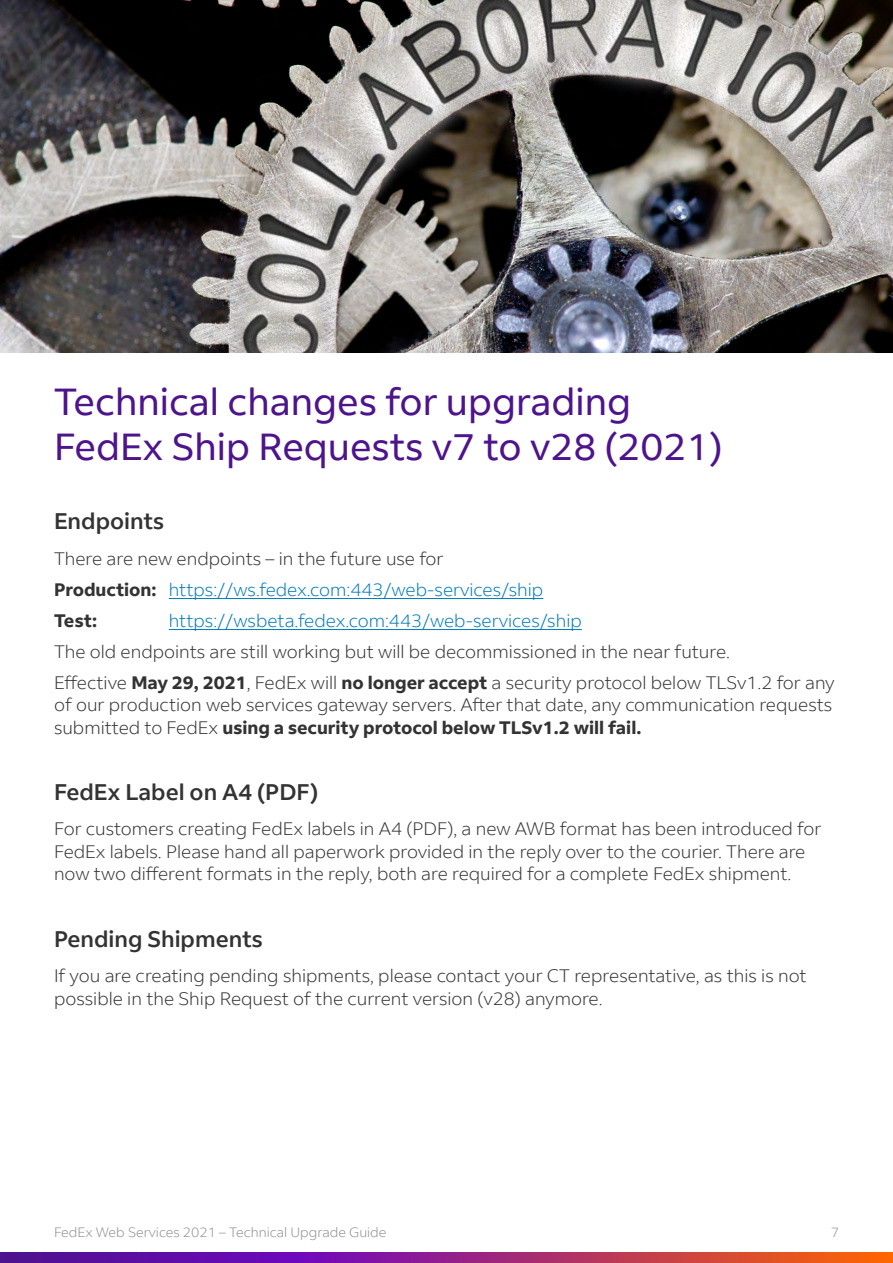
<style>
.page{position:relative;width:893px;height:1263px;background:#fff}
.page>*{position:absolute;margin:0;border:0;box-sizing:border-box;transform-origin:0 0}
.t1{font:37.5px/45px "Fed Ex Sans";color:#4d148c}
.t2{font:500 22.5px "Fed Ex Sans";color:#333}
.t3{font:300 18px/22.5px "Fed Ex Sans";color:#333}
.t4{font:300 18px/31px "Fed Ex Sans";color:#007ab7}
.t5{font:300 13.5px "Fed Ex Sans";color:#8e8e8e}
.s1{color:#333}
.s2{font-weight:700;color:#333}
.s3{font-weight:700}
</style>
<div class="page">
<img style="left:0;top:1252px;width:893px;height:11px">
<img style="left:0;top:0;width:893px;height:353px">
<hr style="left:169px;top:598px;width:374px;height:1px;background:#007ab7">
<hr style="left:169px;top:629px;width:413px;height:1px;background:#007ab7">
<h1 class="t1" style="left:54px;top:379px;width:670px">Technical changes for upgrading<br>FedEx Ship Requests v7 to v28 (2021)</h1>
<p class="t2" style="left:54px;top:508px;width:112px">Endpoints</p>
<p class="t4" style="left:54px;top:543px;width:491px"><span class="s1">There are new endpoints – in the future use for<br></span><span class="s2">Production:</span> https://ws.fedex.com:443/web-services/ship<br><span class="s2">Test:</span></p>
<p class="t4" style="left:169px;top:605px;width:414px">https://wsbeta.fedex.com:443/web-services/ship</p>
<p class="t3" style="left:54px;top:636px;width:782px;line-height:31px">The old endpoints are still working but will be decommissioned in the near future.<br>Effective <span class="s3">May 29, 2021</span>, FedEx will <span class="s3">no longer accept</span> a security protocol below TLSv1.2 for any</p>
<p class="t3" style="left:54px;top:693px;width:780px">of our production web services gateway servers. After that date, any communication requests submitted to FedEx <span class="s3">using a security protocol below TLSv1.2 will fail.</span></p>
<p class="t2" style="left:54px;top:779px;width:266px">FedEx Label on A4 (PDF)</p>
<p class="t3" style="left:54px;top:818px;width:769px">For customers creating FedEx labels in A4 (PDF), a new AWB format has been introduced for<br>FedEx labels. Please hand all paperwork provided in the reply over to the courier. There are now two different formats in the reply, both are required for a complete FedEx shipment.</p>
<p class="t2" style="left:54px;top:926px;width:210px">Pending Shipments</p>
<p class="t3" style="left:54px;top:965px;width:754px">If you are creating pending shipments, please contact your CT representative, as this is not possible in the Ship Request of the current version (v28) anymore.</p>
<p class="t5" style="left:54px;top:1224px;width:334px">FedEx Web Services 2021 – Technical Upgrade Guide</p>
<p class="t5" style="left:831px;top:1224px;width:10px">7</p>
</div>
